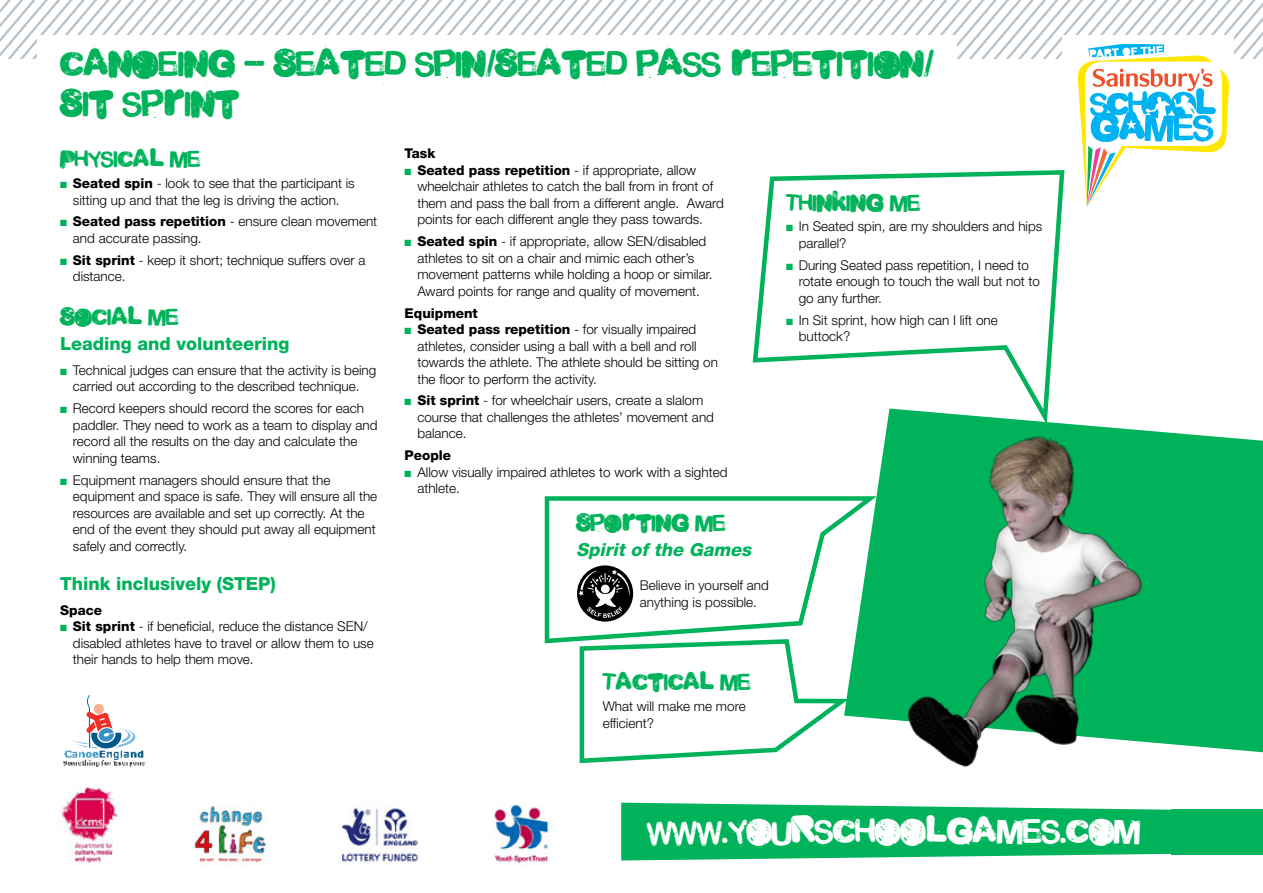
<style>
.page{position:relative;width:1263px;height:893px;background:#fff}
.page>*{position:absolute;margin:0;border:0;box-sizing:border-box;transform-origin:0 0}
.t1{font:39px/40.5px "Malgecito";color:#00b25a}
.t2{font:37.65px "Malgecito";color:#fff}
.t3{font:25.5px "Malgecito";color:#00b25a}
.t4{font:800 18px "Helvetica Neue LT Std";color:#00b25a}
.t5{font:italic 800 18px "Helvetica Neue LT Std";color:#00b25a}
.t6{font:300 13.5px/16.5px "Helvetica Neue LT Std";color:#000}
.t7{font:800 13.5px "Helvetica Neue LT Std";color:#000}
.s1{color:#00b25a}
.s2{font-weight:800}
</style>
<div class="page">
<svg style="left:0;top:0;width:1263px;height:58px"></svg>
<div style="left:37px;top:35px;width:920px;height:55px;background:#fff"></div>
<div style="left:1229px;top:437px;width:34px;height:315px;background:#00b25a"></div>
<img style="left:856px;top:423px;width:373px;height:344px">
<svg style="left:752px;top:170px;width:315px;height:262px"></svg>
<svg style="left:544px;top:492px;width:332px;height:154px"></svg>
<svg style="left:577px;top:637px;width:279px;height:127px"></svg>
<svg style="left:577px;top:565px;width:56px;height:57px"></svg>
<svg style="left:578px;top:569px;width:52px;height:49px"></svg>
<img style="left:63px;top:694px;width:83px;height:73px">
<img style="left:76px;top:728px;width:59px;height:21px">
<img style="left:71px;top:727px;width:60px;height:19px">
<img style="left:89px;top:732px;width:34px;height:18px">
<img style="left:80px;top:695px;width:12px;height:54px">
<img style="left:91px;top:733px;width:30px;height:15px">
<img style="left:87px;top:695px;width:3px;height:53px">
<img style="left:104px;top:713px;width:8px;height:15px">
<img style="left:98px;top:728px;width:17px;height:14px">
<svg style="left:86px;top:704px;width:18px;height:29px"></svg>
<img style="left:61px;top:787px;width:488px;height:79px">
<svg style="left:621px;top:803px;width:554px;height:57px;background:#1bba6b"></svg>
<div style="left:1171px;top:809px;width:92px;height:45px;background:#00b25a"></div>
<div style="left:1062px;top:35px;width:172px;height:55px;background:#fff"></div>
<svg style="left:1078px;top:44px;width:151px;height:163px"></svg>
<h1 class="t1" style="left:60px;top:43px;width:875px">canoeing - Seated spin/Seated pass repetition/<br>Sit sprint</h1>
<h3 class="t3" style="left:60px;top:144px;width:142px">Physical me</h3>
<p class="t6" style="left:60px;top:175px;width:296px;text-align:center"><span class="s1">■</span> <span class="s2">Seated spin</span> - look to see that the participant is sitting up and that the leg is driving the action.</p>
<p class="t6" style="left:73px;top:213px;width:306px;text-indent:-13px"><span class="s1">■</span> <span class="s2">Seated pass repetition</span> - ensure clean movement and accurate passing.</p>
<p class="t6" style="left:73px;top:251px;width:294px;text-indent:-13px"><span class="s1">■</span> <span class="s2">Sit sprint</span> - keep it short; technique suffers over a distance.</p>
<h3 class="t3" style="left:60px;top:301px;width:120px">Social me</h3>
<h3 class="t4" style="left:60px;top:333px;width:231px">Leading and volunteering</h3>
<p class="t6" style="left:60px;top:362px;width:318px;text-align:center"><span class="s1">■</span> Technical judges can ensure that the activity is being carried out according to the described technique.</p>
<p class="t6" style="left:73px;top:400px;width:306px;text-indent:-13px"><span class="s1">■</span> Record keepers should record the scores for each paddler. They need to work as a team to display and record all the results on the day and calculate the winning teams.</p>
<p class="t6" style="left:73px;top:471px;width:306px;text-indent:-13px"><span class="s1">■</span> Equipment managers should ensure that the equipment and space is safe. They will ensure all the resources are available and set up correctly. At the end of the event they should put away all equipment safely and correctly.</p>
<h3 class="t4" style="left:60px;top:572px;width:217px">Think inclusively (STEP)</h3>
<p class="t7" style="left:60px;top:602px;width:43px">Space</p>
<p class="t6" style="left:73px;top:618px;width:302px;text-indent:-13px"><span class="s1">■</span> <span class="s2">Sit sprint</span> - if beneficial, reduce the distance SEN/ disabled athletes have to travel or allow them to use their hands to help them move.</p>
<p class="t7" style="left:405px;top:146px;width:32px">Task</p>
<p class="t6" style="left:417px;top:162px;width:308px;text-indent:-13px"><span class="s1">■</span> <span class="s2">Seated pass repetition</span> - if appropriate, allow wheelchair athletes to catch the ball from in front of them and pass the ball from a different angle. Award points for each different angle they pass towards.</p>
<p class="t6" style="left:417px;top:233px;width:297px;text-indent:-13px"><span class="s1">■</span> <span class="s2">Seated spin</span> - if appropriate, allow SEN/disabled athletes to sit on a chair and mimic each other’s movement patterns while holding a hoop or similar.<br>Award points for range and quality of movement.</p>
<p class="t7" style="left:405px;top:305px;width:75px">Equipment</p>
<p class="t6" style="left:417px;top:321px;width:302px;text-indent:-13px"><span class="s1">■</span> <span class="s2">Seated pass repetition</span> - for visually impaired athletes, consider using a ball with a bell and roll towards the athlete. The athlete should be sitting on the floor to perform the activity.</p>
<p class="t6" style="left:417px;top:392px;width:298px;text-indent:-13px"><span class="s1">■</span> <span class="s2">Sit sprint</span> - for wheelchair users, create a slalom course that challenges the athletes’ movement and balance.</p>
<p class="t7" style="left:405px;top:447px;width:48px">People</p>
<p class="t6" style="left:417px;top:463px;width:312px;text-indent:-13px"><span class="s1">■</span> Allow visually impaired athletes to work with a sighted athlete.</p>
<h3 class="t3" style="left:576px;top:508px;width:151px">Sporting me</h3>
<h3 class="t5" style="left:576px;top:539px;width:181px">Spirit of the Games</h3>
<p class="t6" style="left:640px;top:577px;width:131px">Believe in yourself and anything is possible.</p>
<h3 class="t3" style="left:786px;top:187px;width:136px">Thinking me</h3>
<p class="t6" style="left:799px;top:218px;width:245px;text-indent:-13px"><span class="s1">■</span> In Seated spin, are my shoulders and hips parallel?</p>
<p class="t6" style="left:799px;top:256px;width:243px;text-indent:-13px"><span class="s1">■</span> During Seated pass repetition, I need to rotate enough to touch the wall but not to go any further.</p>
<p class="t6" style="left:799px;top:311px;width:201px;text-indent:-13px"><span class="s1">■</span> In Sit sprint, how high can I lift one buttock?</p>
<h3 class="t3" style="left:603px;top:667px;width:149px">Tactical me</h3>
<p class="t6" style="left:603px;top:698px;width:145px">What will make me more efficient?</p>
<h2 class="t2" style="left:647px;top:808px;width:494px">www.youRschoolgames.com</h2>
</div>
